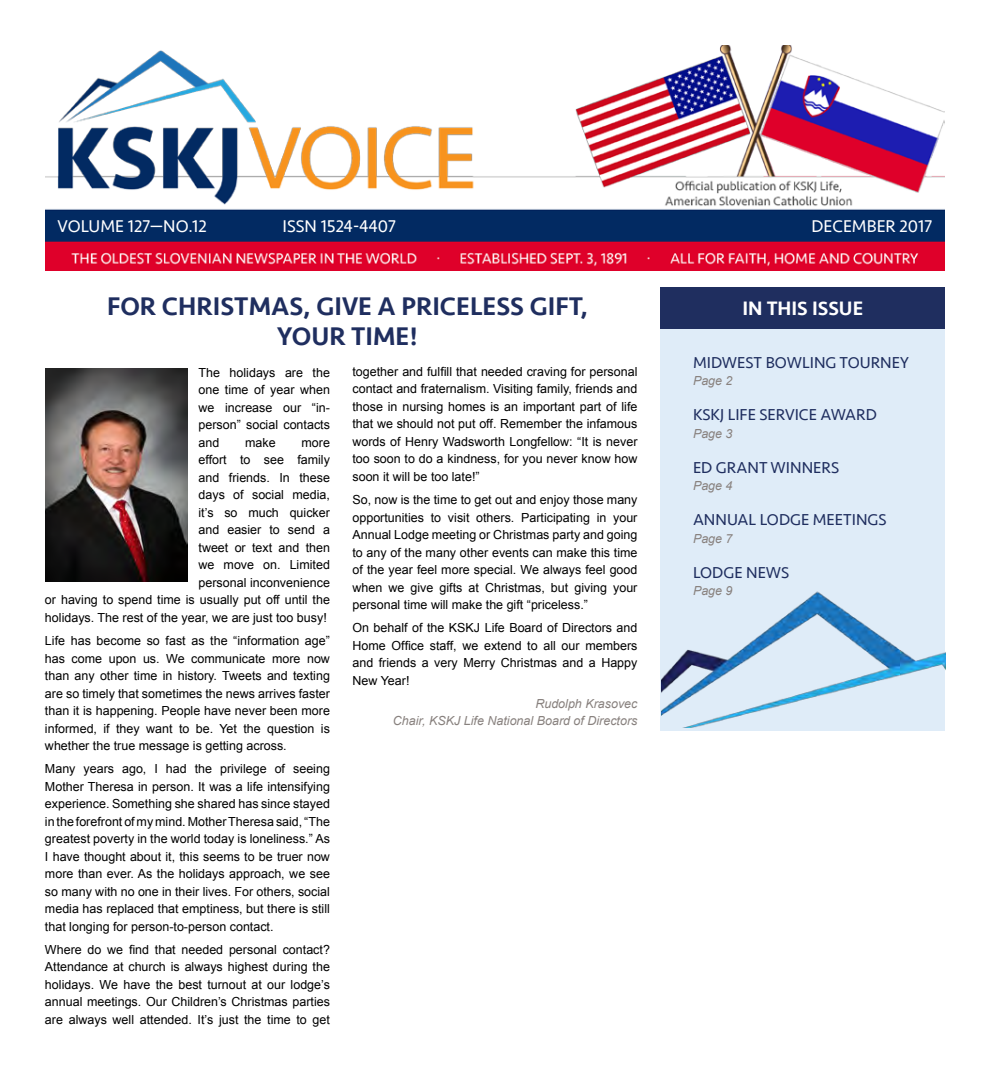
<style>
.page{position:relative;width:990px;height:1080px;background:#fff}
.page>*{position:absolute;margin:0;border:0;box-sizing:border-box;transform-origin:0 0}
.t1{font:500 26.25px/30px "Seravek";color:#1f2e5f;text-align:center}
.t2{font:500 20px "Seravek";color:#fff}
.t3{font:17.5px "Seravek";color:#fff}
.t4{font:16.25px "Seravek";color:#1f2e5f}
.t5{font:12.5px/17.5px "Arial";color:#000;text-align:justify}
.t6{font:italic 12.5px/17.5px "Arial";color:#88817e;text-align:right}
</style>
<div class="page">
<img style="left:45px;top:45px;width:900px;height:226px">
<img style="left:46px;top:369px;width:141px;height:212px">
<div style="left:661px;top:301px;width:285px;height:430px;background:#dfecf8"></div>
<div style="left:660px;top:287px;width:285px;height:41px;background:#1f2e5f"></div>
<img style="left:661px;top:587px;width:285px;height:140px">
<h3 class="t3" style="left:58px;top:212px;width:151px">VOLUME 127—NO.12</h3>
<h3 class="t3" style="left:283px;top:212px;width:115px">ISSN 1524-4407</h3>
<h3 class="t3" style="left:811px;top:212px;width:123px">DECEMBER 2017</h3>
<h1 class="t1" style="left:107px;top:292px;width:483px">FOR CHRISTMAS, GIVE A PRICELESS GIFT,<br>YOUR TIME!</h1>
<p class="t5" style="left:199px;top:364px;width:133px">The holidays are the one time of year when we increase our “in&shy;person” social contacts and</p>
<p class="t5" style="left:352px;top:363px;width:287px">together and fulfill that needed craving for personal contact and fraternalism. Visiting family, friends and those in nursing homes is an important part of life that we should not put off. Remember the infamous words of Henry Wadsworth Longfellow: “It is never too soon to do a kindness, for you never know how soon it will be too late!”</p>
<p class="t5" style="left:352px;top:491px;width:287px">So, now is the time to get out and enjoy those many opportunities to visit others. Participating in your Annual Lodge meeting or Christmas party and going to any of the many other events can make this time of the year feel more special. We always feel good when we give gifts at Christmas, but giving your personal time will make the gift “priceless.”</p>
<p class="t5" style="left:352px;top:619px;width:286px">On behalf of the KSKJ Life Board of Directors and Home Office staff, we extend to all our members and friends a very Merry Christmas and a Happy New Year!</p>
<p class="t6" style="left:393px;top:695px;width:246px">Rudolph Krasovec<br>Chair, KSKJ Life National Board of Directors</p>
<p class="t5" style="left:245px;top:434px;width:32px">make</p>
<p class="t5" style="left:45px;top:434px;width:287px;text-align:right">more<br>effort to see family<br>and friends. In these<br>days of social media,<br>it’s so much quicker<br>and easier to send a<br>tweet or text and then<br>we move on. Limited<br>personal inconvenience<br>or having to spend time is usually put off until the holidays. The rest of the year, we are just too busy!</p>
<p class="t5" style="left:45px;top:632px;width:287px">Life has become so fast as the “information age” has come upon us. We communicate more now than any other time in history. Tweets and texting are so timely that sometimes the news arrives faster than it is happening. People have never been more informed, if they want to be. Yet the question is whether the true message is getting across.</p>
<p class="t5" style="left:45px;top:760px;width:287px">Many years ago, I had the privilege of seeing Mother Theresa in person. It was a life intensifying experience. Something she shared has since stayed in the forefront of my mind. Mother Theresa said, “The greatest poverty in the world today is loneliness.” As I have thought about it, this seems to be truer now more than ever. As the holidays approach, we see so many with no one in their lives. For others, social media has replaced that emptiness, but there is still that longing for person-to-person contact.</p>
<p class="t5" style="left:45px;top:941px;width:287px">Where do we find that needed personal contact?<br>Attendance at church is always highest during the holidays. We have the best turnout at our lodge’s annual meetings. Our Children’s Christmas parties are always well attended. It’s just the time to get</p>
<h2 class="t2" style="left:742px;top:296px;width:122px">IN THIS ISSUE</h2>
<h3 class="t4" style="left:693px;top:350px;width:217px">MIDWEST BOWLING TOURNEY</h3>
<p class="t6" style="left:693px;top:373px;width:41px">Page 2</p>
<h3 class="t4" style="left:693px;top:403px;width:185px">KSKJ LIFE SERVICE AWARD</h3>
<p class="t6" style="left:693px;top:425px;width:41px">Page 3</p>
<h3 class="t4" style="left:693px;top:455px;width:148px">ED GRANT WINNERS</h3>
<p class="t6" style="left:693px;top:478px;width:41px">Page 4</p>
<h3 class="t4" style="left:693px;top:508px;width:195px">ANNUAL LODGE MEETINGS</h3>
<p class="t6" style="left:693px;top:530px;width:41px">Page 7</p>
<h3 class="t4" style="left:693px;top:560px;width:98px">LODGE NEWS</h3>
<p class="t6" style="left:693px;top:583px;width:41px">Page 9</p>
</div>
